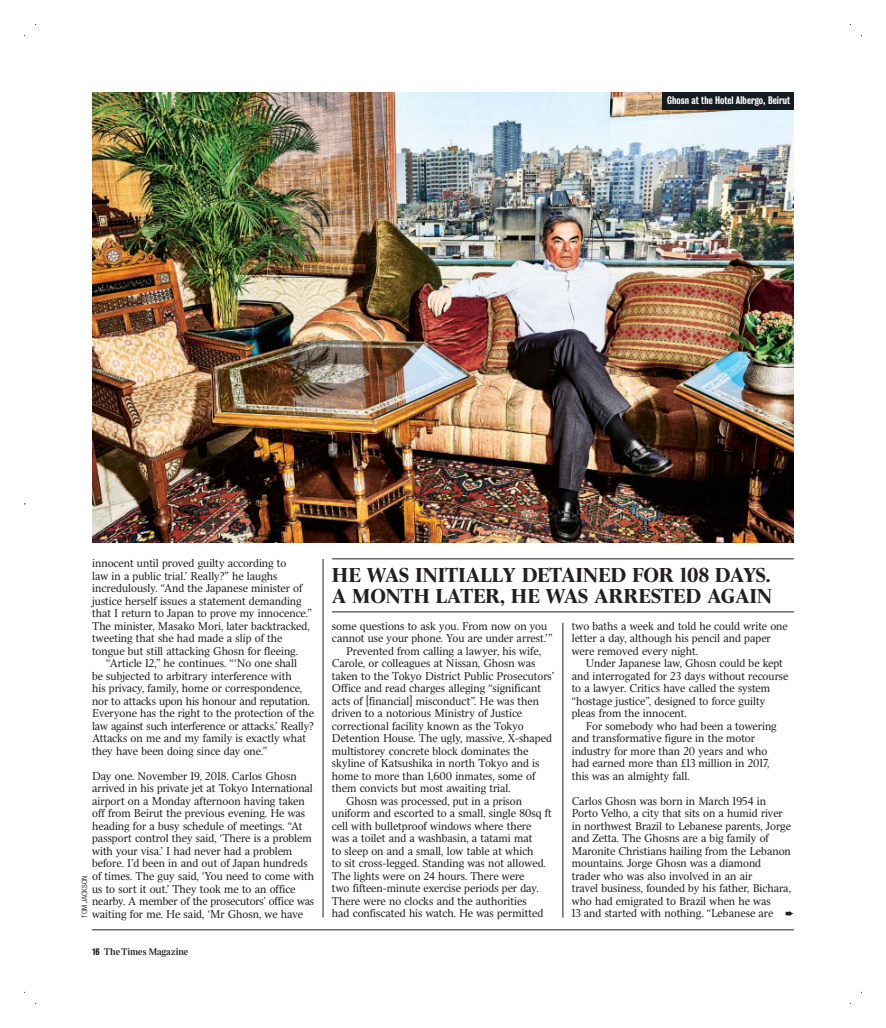
<style>
.page{position:relative;width:886px;height:1028px;background:#fff}
.page>*{position:absolute;margin:0;border:0;box-sizing:border-box;transform-origin:0 0}
.t1{font:700 20px/20.6px "Times Classic Display";color:#231f20}
.t2{font:11.25px/12.5px "Times Classic Text";color:#231f20}
.t3{font:500 10px "Bureau Grot Cond";color:#fff}
.t4{font:10px "Times Modern SF";color:#231f20}
.t5{font:300 6.88px "Bureau Grot";letter-spacing:-.01em;color:#231f20}
.s1{font-family:"Bureau Grot Cond";font-weight:700;font-size:8.75px}
</style>
<div class="page">
<hr style="left:92px;top:929px;width:702px;height:1px;background:#231f20">
<hr style="left:323px;top:559px;width:1px;height:358px;background:#231f20">
<hr style="left:563px;top:622px;width:1px;height:295px;background:#231f20">
<svg style="left:785px;top:911px;width:9px;height:5px"></svg>
<img style="left:92px;top:92px;width:702px;height:450px">
<hr style="left:332px;top:558px;width:462px;height:1px;background:#231f20">
<hr style="left:332px;top:611px;width:462px;height:1px;background:#231f20">
<div style="left:662px;top:92px;width:132px;height:18px;background:#161b21"></div>
<p class="t3" style="left:667px;top:96px;width:124px">Ghosn at the Hotel Albergo, Beirut</p>
<p class="t2" style="left:92px;top:557px;width:221px">innocent until proved guilty according to<br>law in a public trial.’ Really?” he laughs incredulously. “And the Japanese minister of justice herself issues a statement demanding that I return to Japan to prove my innocence.” The minister, Masako Mori, later backtracked, tweeting that she had made a slip of the tongue but still attacking Ghosn for fleeing.</p>
<p class="t2" style="left:92px;top:657px;width:223px;text-indent:14px">“Article 12,” he continues. “ ‘No one shall<br>be subjected to arbitrary interference with<br>his privacy, family, home or correspondence, nor to attacks upon his honour and reputation.<br>Everyone has the right to the protection of the law against such interference or attacks.’ Really?<br>Attacks on me and my family is exactly what they have been doing since day one.”</p>
<p class="t2" style="left:92px;top:770px;width:224px">Day one. November 19, 2018. Carlos Ghosn arrived in his private jet at Tokyo International airport on a Monday afternoon having taken off from Beirut the previous evening. He was heading for a busy schedule of meetings. “At passport control they said, ‘There is a problem with your visa.’ I had never had a problem before. I’d been in and out of Japan hundreds of times. The guy said, ‘You need to come with us to sort it out.’ They took me to an office nearby. A member of the prosecutors’ office was waiting for me. He said, ‘Mr Ghosn, we have</p>
<p class="t5" style="left:81px;top:917px;width:43px;rotate:-90deg">TOM JACKSON</p>
<p class="t4" style="left:92px;top:948px;width:98px"><span class="s1">16</span> The Times Magazine</p>
<h1 class="t1" style="left:332px;top:566px;width:442px">HE WAS INITIALLY DETAINED FOR 108 DAYS.<br>A MONTH LATER, HE WAS ARRESTED AGAIN</h1>
<p class="t2" style="left:332px;top:620px;width:217px">some questions to ask you. From now on you</p>
<p class="t2" style="left:332px;top:632px;width:222px">cannot use your phone. You are under arrest.’”</p>
<p class="t2" style="left:346px;top:645px;width:196px">Prevented from calling a lawyer, his wife,</p>
<p class="t2" style="left:332px;top:657px;width:205px">Carole, or colleagues at Nissan, Ghosn was</p>
<p class="t2" style="left:332px;top:670px;width:224px">taken to the Tokyo District Public Prosecutors’</p>
<p class="t2" style="left:332px;top:682px;width:211px">Office and read charges alleging “significant</p>
<p class="t2" style="left:332px;top:695px;width:209px">acts of [financial] misconduct”. He was then</p>
<p class="t2" style="left:332px;top:707px;width:192px">driven to a notorious Ministry of Justice</p>
<p class="t2" style="left:332px;top:720px;width:193px">correctional facility known as the Tokyo</p>
<p class="t2" style="left:332px;top:732px;width:222px">Detention House. The ugly, massive, X-shaped</p>
<p class="t2" style="left:332px;top:745px;width:198px">multistorey concrete block dominates the</p>
<p class="t2" style="left:332px;top:757px;width:209px">skyline of Katsushika in north Tokyo and is</p>
<p class="t2" style="left:332px;top:770px;width:205px">home to more than 1,600 inmates, some of</p>
<p class="t2" style="left:332px;top:782px;width:180px">them convicts but most awaiting trial.</p>
<p class="t2" style="left:346px;top:795px;width:178px">Ghosn was processed, put in a prison</p>
<p class="t2" style="left:332px;top:807px;width:221px">uniform and escorted to a small, single 80sq ft</p>
<p class="t2" style="left:332px;top:820px;width:201px">cell with bulletproof windows where there</p>
<p class="t2" style="left:332px;top:832px;width:202px">was a toilet and a washbasin, a tatami mat</p>
<p class="t2" style="left:332px;top:845px;width:203px">to sleep on and a small, low table at which</p>
<p class="t2" style="left:332px;top:857px;width:215px">to sit cross-legged. Standing was not allowed.</p>
<p class="t2" style="left:332px;top:870px;width:194px">The lights were on 24 hours. There were</p>
<p class="t2" style="left:332px;top:882px;width:208px">two fifteen-minute exercise periods per day.</p>
<p class="t2" style="left:332px;top:895px;width:196px">There were no clocks and the authorities</p>
<p class="t2" style="left:332px;top:907px;width:213px">had confiscated his watch. He was permitted</p>
<p class="t2" style="left:572px;top:620px;width:218px">two baths a week and told he could write one letter a day, although his pencil and paper were removed every night.</p>
<p class="t2" style="left:572px;top:657px;width:218px;text-indent:14px">Under Japanese law, Ghosn could be kept and interrogated for 23 days without recourse to a lawyer. Critics have called the system “hostage justice”, designed to force guilty pleas from the innocent.</p>
<p class="t2" style="left:572px;top:720px;width:207px;text-indent:14px">For somebody who had been a towering and transformative figure in the motor industry for more than 20 years and who had earned more than £13 million in 2017, this was an almighty fall.</p>
<p class="t2" style="left:572px;top:795px;width:221px">Carlos Ghosn was born in March 1954 in Porto Velho, a city that sits on a humid river in northwest Brazil to Lebanese parents, Jorge and Zetta. The Ghosns are a big family of Maronite Christians hailing from the Lebanon mountains. Jorge Ghosn was a diamond trader who was also involved in an air<br>travel business, founded by his father, Bichara, who had emigrated to Brazil when he was<br>13 and started with nothing. “Lebanese are</p>
</div>
